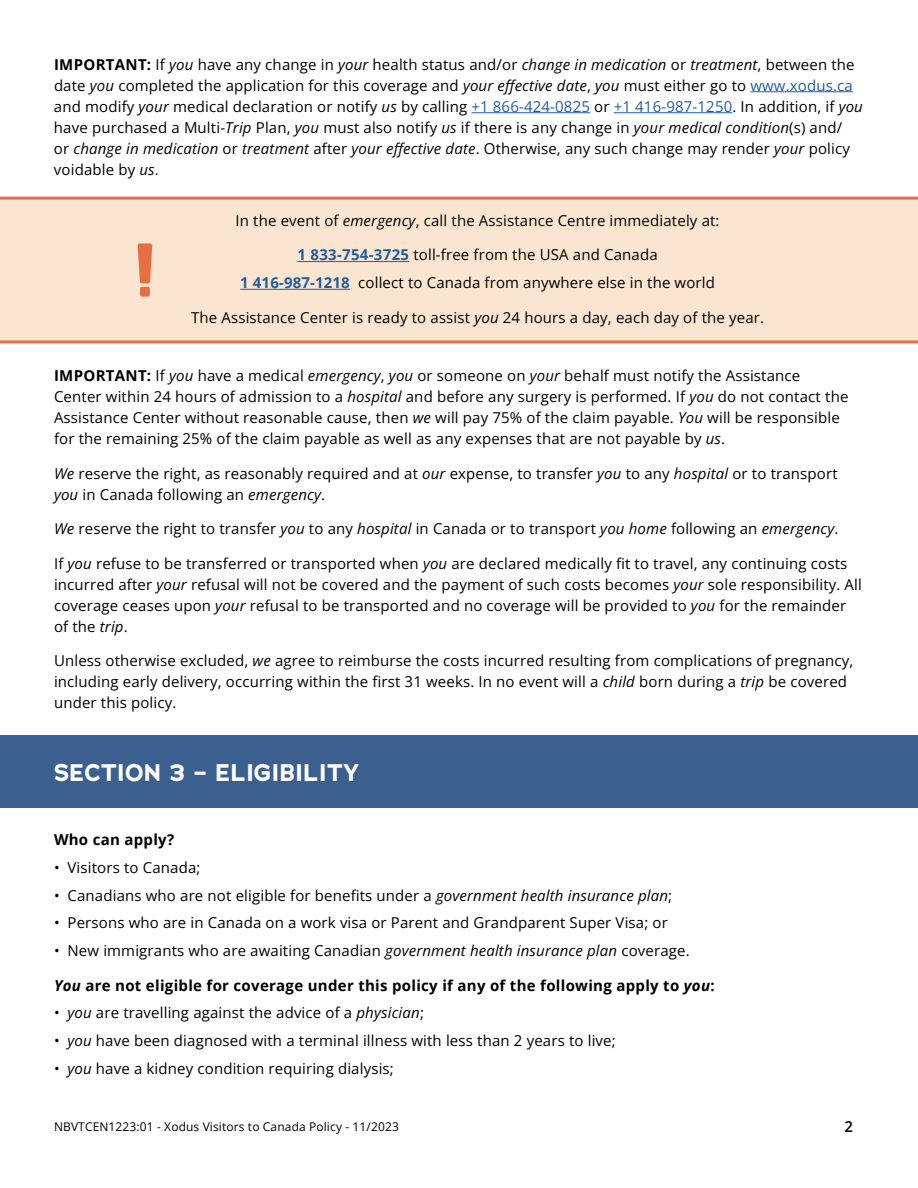
<style>
.page{position:relative;width:918px;height:1188px;background:#fff}
.page>*{position:absolute;margin:0;border:0;box-sizing:border-box;transform-origin:0 0}
.t1{font:700 24px "Adrianna";letter-spacing:.02em;color:#fff}
.t2{font:15px/21px "Open Sans";letter-spacing:.01em;color:#000}
.t3{font:700 15px "Open Sans";letter-spacing:.02em;color:#000}
.t4{font:12px "Open Sans";letter-spacing:.01em;color:#000}
.s1{font-weight:700}
.s2{font-style:italic}
.s3{color:#215e9e}
.s4{font-weight:700;color:#215e9e}
</style>
<div class="page">
<div style="left:0;top:735px;width:918px;height:73px;background:#3b608f"></div>
<hr style="left:750px;top:92px;width:103px;height:1px;background:#215e9e">
<hr style="left:471px;top:113px;width:119px;height:1px;background:#215e9e">
<hr style="left:614px;top:113px;width:118px;height:1px;background:#215e9e">
<div style="left:0;top:197px;width:918px;height:146px;background:#fae5d1"></div>
<hr style="left:297px;top:261px;width:112px;height:1px;background:#215e9e">
<hr style="left:240px;top:289px;width:110px;height:1px;background:#215e9e">
<div style="left:140px;top:287px;width:10px;height:10px;background:#e66e44;border-radius:2px"></div>
<svg style="left:138px;top:243px;width:14px;height:40px"></svg>
<p class="t2" style="left:54px;top:54px;width:810px"><span class="s1">IMPORTANT:</span> If <span class="s2">you</span> have any change in <span class="s2">your</span> health status and/or <span class="s2">change in medication</span> or <span class="s2">treatment</span>, between the date <span class="s2">you</span> completed the application for this coverage and <span class="s2">your effective date</span>, <span class="s2">you</span> must either go to <span class="s3">www.xodus.ca </span>and modify <span class="s2">your</span> medical declaration or notify <span class="s2">us</span> by calling <span class="s3">+1 866-424-0825</span> or <span class="s3">+1 416-987-1250</span>. In addition, if <span class="s2">you </span>have purchased a Multi-<span class="s2">Trip</span> Plan, <span class="s2">you</span> must also notify <span class="s2">us</span> if there is any change in <span class="s2">your medical condition</span>(s) and/<br>or <span class="s2">change in medication</span> or <span class="s2">treatment</span> after <span class="s2">your effective date</span>. Otherwise, any such change may render <span class="s2">your</span> policy voidable by <span class="s2">us</span>.</p>
<p class="t2" style="left:236px;top:210px;width:486px">In the event of <span class="s2">emergency</span>, call the Assistance Centre immediately at:</p>
<p class="t2" style="left:240px;top:241px;width:476px;line-height:27.8px;text-align:center"><span class="s4">1 833-754-3725</span> toll-free from the USA and Canada<br><span class="s4">1 416-987-1218</span> collect to Canada from anywhere else in the world</p>
<p class="t2" style="left:191px;top:306px;width:575px">The Assistance Center is ready to assist <span class="s2">you</span> 24 hours a day, each day of the year.</p>
<p class="t2" style="left:54px;top:365px;width:796px"><span class="s1">IMPORTANT:</span> If <span class="s2">you</span> have a medical <span class="s2">emergency</span>, <span class="s2">you</span> or someone on <span class="s2">your</span> behalf must notify the Assistance Center within 24 hours of admission to a <span class="s2">hospital</span> and before any surgery is performed. If <span class="s2">you</span> do not contact the Assistance Center without reasonable cause, then <span class="s2">we</span> will pay 75% of the claim payable. <span class="s2">You</span> will be responsible for the remaining 25% of the claim payable as well as any expenses that are not payable by <span class="s2">us</span>.</p>
<p class="t2" style="left:54px;top:462px;width:785px"><span class="s2">We</span> reserve the right, as reasonably required and at <span class="s2">our</span> expense, to transfer <span class="s2">you</span> to any <span class="s2">hospital</span> or to transport <span class="s2">you</span> in Canada following an <span class="s2">emergency</span>.</p>
<p class="t2" style="left:54px;top:518px;width:786px"><span class="s2">We</span> reserve the right to transfer <span class="s2">you</span> to any <span class="s2">hospital</span> in Canada or to transport <span class="s2">you home</span> following an <span class="s2">emergency</span>.</p>
<p class="t2" style="left:54px;top:552px;width:809px">If <span class="s2">you</span> refuse to be transferred or transported when <span class="s2">you</span> are declared medically fit to travel, any continuing costs incurred after <span class="s2">your</span> refusal will not be covered and the payment of such costs becomes <span class="s2">your</span> sole responsibility. All coverage ceases upon <span class="s2">your</span> refusal to be transported and no coverage will be provided to <span class="s2">you</span> for the remainder of the <span class="s2">trip</span>.</p>
<p class="t2" style="left:54px;top:650px;width:801px">Unless otherwise excluded, <span class="s2">we</span> agree to reimburse the costs incurred resulting from complications of pregnancy, including early delivery, occurring within the first 31 weeks. In no event will a <span class="s2">child</span> born during a <span class="s2">trip</span> be covered under this policy.</p>
<h1 class="t1" style="left:54px;top:756px;width:307px">SECTION 3 – ELIGIBILITY</h1>
<p class="t3" style="left:54px;top:829px;width:122px">Who can apply?</p>
<p class="t2" style="left:54px;top:857px;width:148px">• Visitors to Canada;</p>
<p class="t2" style="left:54px;top:884px;width:620px">• Canadians who are not eligible for benefits under a <span class="s2">government health insurance plan</span>;</p>
<p class="t2" style="left:54px;top:912px;width:615px">• Persons who are in Canada on a work visa or Parent and Grandparent Super Visa; or</p>
<p class="t2" style="left:54px;top:940px;width:637px">• New immigrants who are awaiting Canadian <span class="s2">government health insurance plan</span> coverage.</p>
<p class="t3" style="left:54px;top:975px;width:662px"><span class="s2">You</span> are not eligible for coverage under this policy if any of the following apply to <span class="s2">you</span>:</p>
<p class="t2" style="left:54px;top:1002px;width:371px">• <span class="s2">you</span> are travelling against the advice of a <span class="s2">physician</span>;</p>
<p class="t2" style="left:54px;top:1030px;width:563px">• <span class="s2">you</span> have been diagnosed with a terminal illness with less than 2 years to live;</p>
<p class="t2" style="left:54px;top:1058px;width:341px">• <span class="s2">you</span> have a kidney condition requiring dialysis;</p>
<p class="t4" style="left:54px;top:1118px;width:346px">NBVTCEN1223:01 - Xodus Visitors to Canada Policy - 11/2023</p>
<p class="t2" style="left:845px;top:1116px;width:10px">2</p>
</div>
